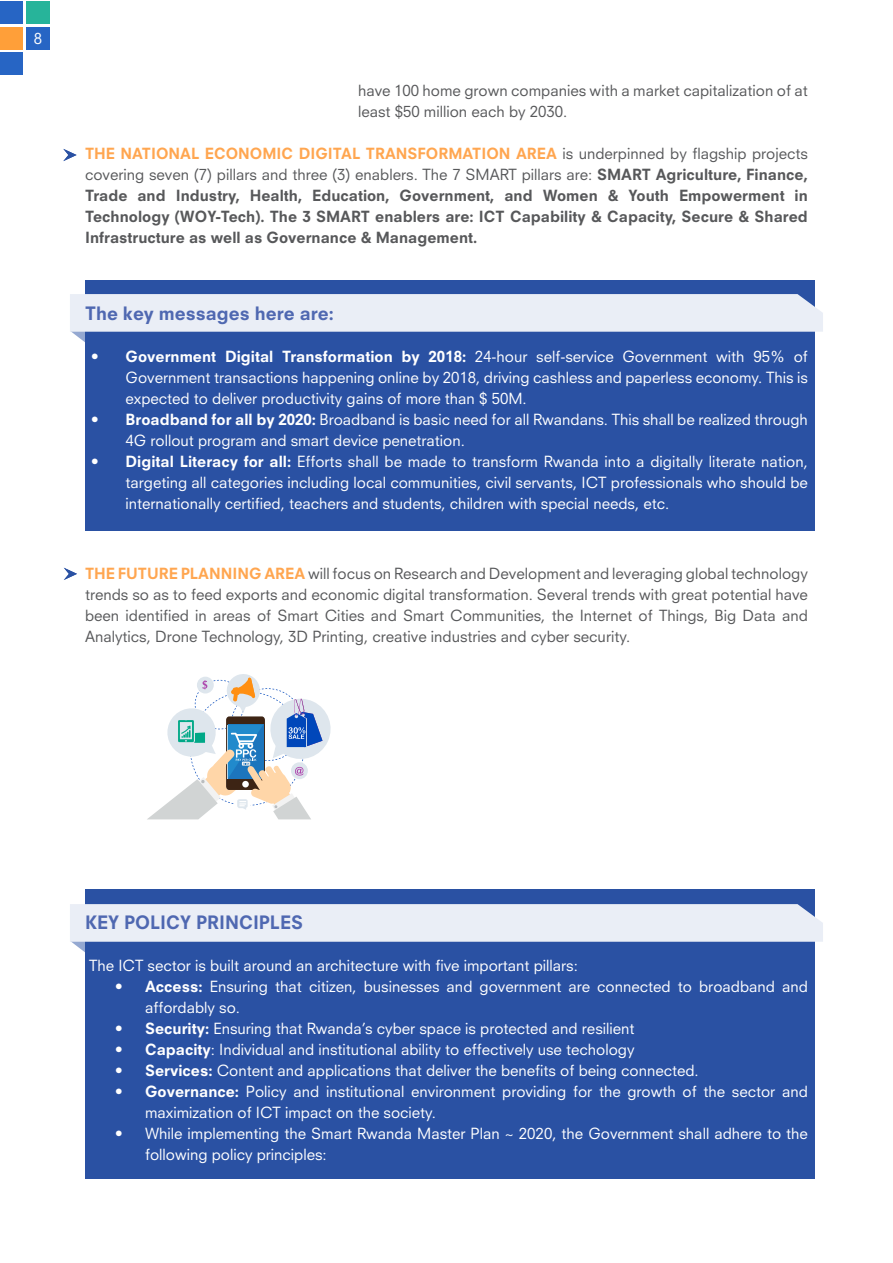
<style>
.page{position:relative;width:893px;height:1263px;background:#fff}
.page>*{position:absolute;margin:0;border:0;box-sizing:border-box;transform-origin:0 0}
.SUB_TITLE{font:800 18px "Neuzeit SLT Std";color:#4f68b1}
.BODY{font:15px/21px "Neuzeit SLT Std";color:#fff}
.BODY-2{font:15px/21px "Neuzeit SLT Std";color:#57585a}
.BODY-3{font:800 15px/21px "Neuzeit SLT Std";color:#57585a;text-align:justify}
.s1{color:#ffa650}
.s2{font-weight:400}
.s3{font-weight:800}
.s4{font-weight:800;color:#ffa650}
</style>
<div class="page">
<div style="left:0;top:1px;width:23px;height:23px;background:#2765c4"></div>
<div style="left:26px;top:1px;width:24px;height:23px;background:#27b49a"></div>
<div style="left:0;top:27px;width:23px;height:22px;background:#ff9f39"></div>
<div style="left:0;top:52px;width:23px;height:22px;background:#2765c4"></div>
<div style="left:26px;top:27px;width:24px;height:22px;background:#2765c4"></div>
<div style="left:85px;top:890px;width:730px;height:289px;background:#2a51a3"></div>
<svg style="left:70px;top:904px;width:753px;height:48px"></svg>
<div style="left:85px;top:280px;width:730px;height:250px;background:#2a51a3"></div>
<svg style="left:70px;top:294px;width:753px;height:48px"></svg>
<svg style="left:147px;top:674px;width:184px;height:145px"></svg>
<svg style="left:63px;top:149px;width:14px;height:12px"></svg>
<svg style="left:64px;top:568px;width:13px;height:12px"></svg>
<p class="BODY" style="left:34px;top:28px;width:10px">8</p>
<p class="BODY-2" style="left:358px;top:80px;width:451px">have 100 home grown companies with a market capitalization of at least $50 million each by 2030.</p>
<p class="BODY-3" style="left:85px;top:143px;width:724px"><span class="s1">THE NATIONAL ECONOMIC DIGITAL TRANSFORMATION AREA</span> <span class="s2">is underpinned by flagship projects covering seven (7) pillars and three (3) enablers. The 7 SMART pillars are:</span> SMART Agriculture, Finance, Trade and Industry, Health, Education, Government, and Women &amp; Youth Empowerment in Technology (WOY-Tech). The 3 SMART enablers are: ICT Capability &amp; Capacity, Secure &amp; Shared Infrastructure as well as Governance &amp; Management.</p>
<p class="SUB_TITLE" style="left:85px;top:302px;width:250px">The key messages here are:</p>
<p class="BODY" style="left:126px;top:346px;width:684px;text-align:justify;text-indent:-34px"><span class="s3">• Government Digital Transformation by 2018:</span> 24-hour self-service Government with 95% of Government transactions happening online by 2018, driving cashless and paperless economy. This is expected to deliver productivity gains of more than $ 50M.</p>
<p class="BODY" style="left:126px;top:409px;width:684px;text-indent:-34px"><span class="s3">• Broadband for all by 2020:</span> Broadband is basic need for all Rwandans. This shall be realized through<br>4G rollout program and smart device penetration.</p>
<p class="BODY" style="left:126px;top:451px;width:684px;text-align:justify;text-indent:-34px"><span class="s3">• Digital Literacy for all:</span> Efforts shall be made to transform Rwanda into a digitally literate nation, targeting all categories including local communities, civil servants, ICT professionals who should be internationally certified, teachers and students, children with special needs, etc.</p>
<p class="BODY-2" style="left:85px;top:563px;width:724px;text-align:justify"><span class="s4">THE FUTURE PLANNING AREA</span> will focus on Research and Development and leveraging global technology trends so as to feed exports and economic digital transformation. Several trends with great potential have been identified in areas of Smart Cities and Smart Communities, the Internet of Things, Big Data and Analytics, Drone Technology, 3D Printing, creative industries and cyber security.</p>
<p class="SUB_TITLE" style="left:85px;top:911px;width:219px">KEY POLICY PRINCIPLES</p>
<p class="BODY" style="left:89px;top:955px;width:490px">The ICT sector is built around an architecture with five important pillars:</p>
<p class="BODY" style="left:145px;top:976px;width:664px;text-indent:-30px"><span class="s3">• Access:</span> Ensuring that citizen, businesses and government are connected to broadband and affordably so.</p>
<p class="BODY" style="left:115px;top:1018px;width:521px"><span class="s3">• Security:</span> Ensuring that Rwanda’s cyber space is protected and resilient</p>
<p class="BODY" style="left:115px;top:1039px;width:521px"><span class="s3">• Capacity</span>: Individual and institutional ability to effectively use techology</p>
<p class="BODY" style="left:115px;top:1060px;width:585px"><span class="s3">• Services:</span> Content and applications that deliver the benefits of being connected.</p>
<p class="BODY" style="left:145px;top:1081px;width:664px;text-indent:-30px"><span class="s3">• Governance:</span> Policy and institutional environment providing for the growth of the sector and maximization of ICT impact on the society.</p>
<p class="BODY" style="left:145px;top:1123px;width:664px;text-indent:-30px">• While implementing the Smart Rwanda Master Plan ~ 2020, the Government shall adhere to the following policy principles:</p>
</div>
